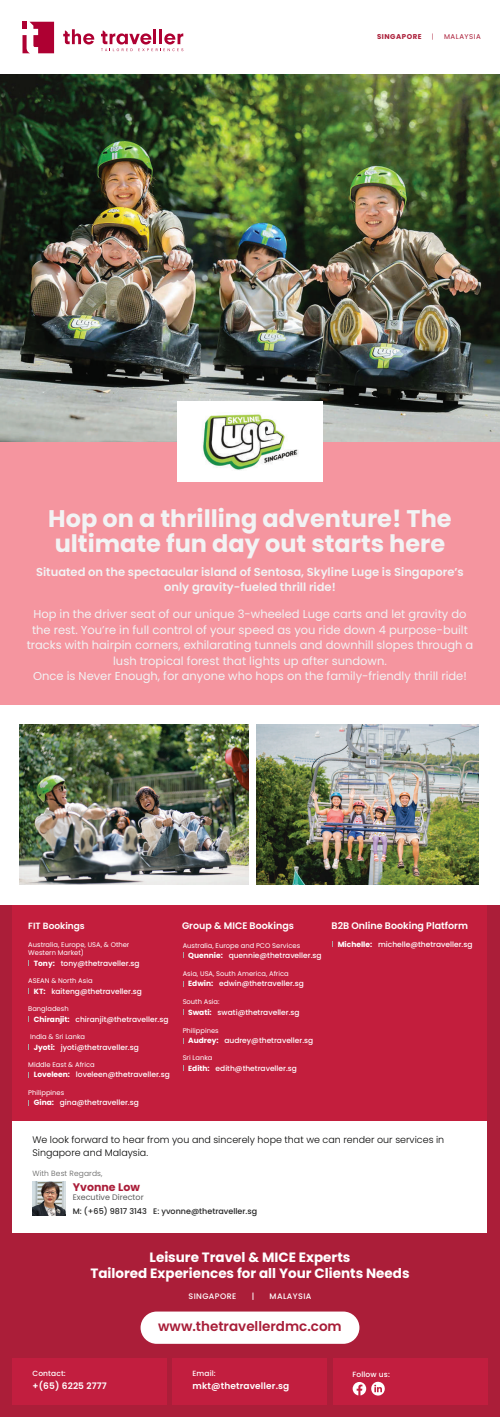
<style>
.page{position:relative;width:500px;height:1417px;background:#fff}
.page>*{position:absolute;margin:0;border:0;box-sizing:border-box;transform-origin:0 0}
.t1{font:700 24px/25px "Poppins";color:#f2f3f4}
.t2{font:700 13.5px/16px "Poppins";color:#fff;text-align:center}
.t3{font:600 13.5px "Poppins";color:#a81d38}
.t4{font:11.5px/15.5px "Poppins";color:#f2f3f4;text-align:center}
.t5{font:600 11.5px/15.5px "Poppins";color:#f2f3f4;text-align:center}
.t6{font:700 11px "Poppins";color:#aa1d39}
.t7{font:300 9.5px/12.5px "Poppins";color:#050504}
.t8{font:600 9.5px "Poppins";color:#fff}
.t9{font:600 9px "Poppins";letter-spacing:.015em;color:#fff}
.t10{font:500 8px "Poppins";color:#252525}
.t11{font:500 8px "Poppins";letter-spacing:.05em;color:#fff}
.t12{font:8px "Poppins";color:#5c5c5c}
.t13{font:500 7.5px "Poppins";color:#fff}
.t14{font:300 7.5px "Poppins";letter-spacing:.015em;color:#5e5e5d}
.t15{font:700 7px "Poppins";letter-spacing:.075em;color:#ab1e39}
.t16{font:7px "Poppins";letter-spacing:.075em;color:#ab1e39}
.t17{font:300 7px "Poppins";color:#ab1e39}
.t18{font:6.75px/8px "Poppins";color:#fff}
.s1{font-weight:700}
</style>
<div class="page">
<svg style="left:22px;top:22px;width:32px;height:31px"></svg>
<svg style="left:63px;top:29px;width:31px;height:15px"></svg>
<hr style="left:153px;top:29px;width:3px;height:15px;background:#ae0032">
<hr style="left:159px;top:29px;width:3px;height:15px;background:#ae0032">
<svg style="left:101px;top:31px;width:82px;height:20px"></svg>
<div style="left:0;top:905px;width:500px;height:511px;background:#ab1e39"></div>
<div style="left:12px;top:905px;width:476px;height:216px;background:#c31e3d"></div>
<div style="left:12px;top:1121px;width:476px;height:111px;background:#fff"></div>
<div style="left:141px;top:1311px;width:218px;height:32px;background:#fff;border-radius:16px"></div>
<div style="left:12px;top:1358px;width:155px;height:46px;background:#c21e3f"></div>
<div style="left:173px;top:1358px;width:154px;height:46px;background:#c21e3f"></div>
<div style="left:333px;top:1358px;width:155px;height:46px;background:#c21e3f"></div>
<svg style="left:353px;top:1381px;width:32px;height:14px"></svg>
<img style="left:32px;top:1181px;width:34px;height:34px">
<img style="left:0;top:74px;width:500px;height:368px">
<div style="left:0;top:442px;width:500px;height:262px;background:#f5959f"></div>
<img style="left:20px;top:724px;width:229px;height:160px">
<img style="left:256px;top:724px;width:222px;height:160px">
<div style="left:177px;top:401px;width:146px;height:81px;background:#fff"></div>
<img style="left:202px;top:414px;width:97px;height:56px">
<p class="t15" style="left:377px;top:32px;width:46px">SINGAPORE</p>
<p class="t17" style="left:432px;top:32px;width:3px">|</p>
<p class="t16" style="left:444px;top:32px;width:38px">MALAYSIA</p>
<h1 class="t1" style="left:48px;top:505px;width:405px">Hop on a thrilling adventure! The ultimate fun day out starts here</h1>
<h3 class="t5" style="left:36px;top:564px;width:429px">Situated on the spectacular island of Sentosa, Skyline Luge is Singapore’s only gravity-fueled thrill ride!</h3>
<p class="t4" style="left:27px;top:606px;width:448px">Hop in the driver seat of our unique 3-wheeled Luge carts and let gravity do the rest. You’re in full control of your speed as you ride down 4 purpose-built tracks with hairpin corners, exhilarating tunnels and downhill slopes through a lush tropical forest that lights up after sundown.<br>Once is Never Enough, for anyone who hops on the family-friendly thrill ride!</p>
<p class="t9" style="left:28px;top:920px;width:58px">FIT Bookings</p>
<p class="t18" style="left:28px;top:940px;width:103px">Australia, Europe, USA, &amp; Other<br>Western Market)</p>
<p class="t13" style="left:34px;top:958px;width:107px"><span class="s1">Tony:</span> tony@thetraveller.sg</p>
<p class="t18" style="left:28px;top:976px;width:66px">ASEAN &amp; North Asia</p>
<p class="t13" style="left:34px;top:986px;width:110px"><span class="s1">KT:</span> kaiteng@thetraveller.sg</p>
<p class="t18" style="left:28px;top:1004px;width:42px">Bangladesh</p>
<p class="t13" style="left:34px;top:1014px;width:136px"><span class="s1">Chiranjit:</span> chiranjit@thetraveller.sg</p>
<p class="t18" style="left:30px;top:1032px;width:57px">India &amp; Sri Lanka</p>
<p class="t13" style="left:34px;top:1042px;width:107px"><span class="s1">Jyoti:</span> jyoti@thetraveller.sg</p>
<p class="t18" style="left:28px;top:1060px;width:68px">Middle East &amp; Africa</p>
<p class="t13" style="left:34px;top:1070px;width:138px"><span class="s1">Loveleen:</span> loveleen@thetraveller.sg</p>
<p class="t18" style="left:28px;top:1088px;width:38px">Philippines</p>
<p class="t13" style="left:34px;top:1098px;width:107px"><span class="s1">Gina:</span> gina@thetraveller.sg</p>
<p class="t8" style="left:182px;top:920px;width:113px">Group &amp; MICE Bookings</p>
<p class="t18" style="left:183px;top:941px;width:119px">Australia, Europe and PCO Services</p>
<p class="t13" style="left:188px;top:950px;width:135px"><span class="s1">Quennie:</span> quennie@thetraveller.sg</p>
<p class="t18" style="left:183px;top:969px;width:108px">Asia, USA, South America, Africa</p>
<p class="t13" style="left:188px;top:979px;width:117px"><span class="s1">Edwin:</span> edwin@thetraveller.sg</p>
<p class="t18" style="left:183px;top:1026px;width:38px">Philippines</p>
<p class="t13" style="left:188px;top:1036px;width:127px"><span class="s1">Audrey:</span> audrey@thetraveller.sg</p>
<p class="t18" style="left:183px;top:997px;width:38px">South Asia:</p>
<p class="t13" style="left:188px;top:1007px;width:113px"><span class="s1">Swati:</span> swati@thetraveller.sg</p>
<p class="t18" style="left:183px;top:1053px;width:31px">Sri Lanka</p>
<p class="t13" style="left:188px;top:1063px;width:110px"><span class="s1">Edith:</span> edith@thetraveller.sg</p>
<p class="t8" style="left:332px;top:920px;width:138px">B2B Online Booking Platform</p>
<p class="t13" style="left:338px;top:940px;width:136px"><span class="s1">Michelle:</span> michelle@thetraveller.sg</p>
<p class="t7" style="left:32px;top:1133px;width:413px">We look forward to hear from you and sincerely hope that we can render our services in<br>Singapore and Malaysia.</p>
<p class="t14" style="left:32px;top:1168px;width:72px">With Best Regards,</p>
<h3 class="t6" style="left:73px;top:1180px;width:68px">Yvonne Low</h3>
<p class="t12" style="left:73px;top:1192px;width:72px">Executive Director</p>
<p class="t10" style="left:73px;top:1206px;width:186px">M: (+65) 9817 3143 E: yvonne@thetraveller.sg</p>
<h2 class="t2" style="left:90px;top:1248px;width:321px">Leisure Travel &amp; MICE Experts<br>Tailored Experiences for all Your Clients Needs</h2>
<p class="t11" style="left:188px;top:1291px;width:49px">SINGAPORE</p>
<p class="t11" style="left:252px;top:1291px;width:4px">|</p>
<p class="t11" style="left:270px;top:1291px;width:43px">MALAYSIA</p>
<h2 class="t3" style="left:158px;top:1318px;width:185px">www.thetravellerdmc.com</h2>
<p class="t13" style="left:32px;top:1369px;width:35px">Contact:</p>
<p class="t9" style="left:32px;top:1380px;width:76px">+(65) 6225 2777</p>
<p class="t13" style="left:193px;top:1369px;width:25px">Email:</p>
<p class="t9" style="left:193px;top:1380px;width:98px">mkt@thetraveller.sg</p>
<p class="t13" style="left:353px;top:1369px;width:39px">Follow us:</p>
</div>
